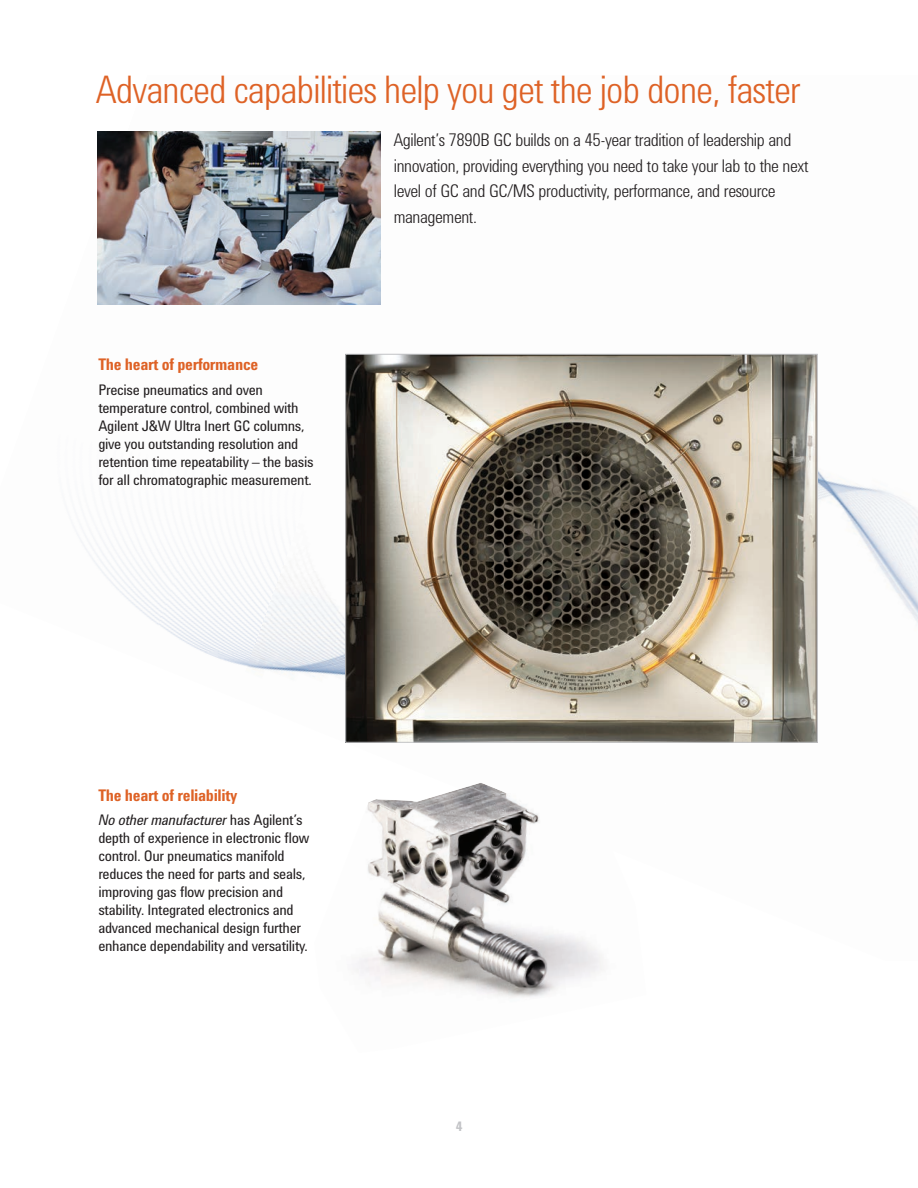
<style>
.page{position:relative;width:918px;height:1188px;background:#fff}
.page>*{position:absolute;margin:0;border:0;box-sizing:border-box;transform-origin:0 0}
.t1{font:300 39px "Agilent Condensed CFF";letter-spacing:-.02em;color:#de6226}
.t2{font:300 18px/25.5px "Agilent Condensed CFF";letter-spacing:-.02em;color:#231f20}
.t3{font:700 16.5px "Agilent Condensed CFF";letter-spacing:-.02em;color:#de6226}
.t4{font:15px/18px "Agilent Condensed CFF";letter-spacing:-.02em;color:#231f20}
.t5{font:700 13.5px "Agilent Condensed CFF";color:#c2c3c6}
.s1{font-style:italic}
</style>
<div class="page">
<img style="left:180px;top:131px;width:285px;height:533px">
<img style="left:203px;top:131px;width:153px;height:433px">
<img style="left:749px;top:353px;width:169px;height:215px">
<img style="left:97px;top:131px;width:106px;height:476px">
<img style="left:880px;top:568px;width:38px;height:55px">
<img style="left:235px;top:501px;width:110px;height:176px">
<img style="left:79px;top:508px;width:101px;height:131px">
<img style="left:347px;top:356px;width:469px;height:385px">
<img style="left:356px;top:783px;width:248px;height:215px">
<img style="left:97px;top:132px;width:283px;height:172px">
<h1 class="t1" style="left:96px;top:75px;width:706px">Advanced capabilities help you get the job done, faster</h1>
<p class="t2" style="left:394px;top:129px;width:416px">Agilent’s 7890B GC builds on a 45-year tradition of leadership and innovation, providing everything you need to take your lab to the next level of GC and GC/MS productivity, performance, and resource management.</p>
<p class="t3" style="left:98px;top:358px;width:161px">The heart of performance</p>
<p class="t4" style="left:98px;top:381px;width:217px">Precise pneumatics and oven temperature control, combined with Agilent J&amp;W Ultra Inert GC columns, give you outstanding resolution and retention time repeatability – the basis for all chromatographic measurement.</p>
<p class="t3" style="left:98px;top:789px;width:140px">The heart of reliability</p>
<p class="t4" style="left:98px;top:812px;width:212px"><span class="s1">No other manufacturer</span> has Agilent’s depth of experience in electronic flow control. Our pneumatics manifold reduces the need for parts and seals, improving gas flow precision and stability. Integrated electronics and advanced mechanical design further enhance dependability and versatility.</p>
<p class="t5" style="left:456px;top:1121px;width:8px">4</p>
</div>
